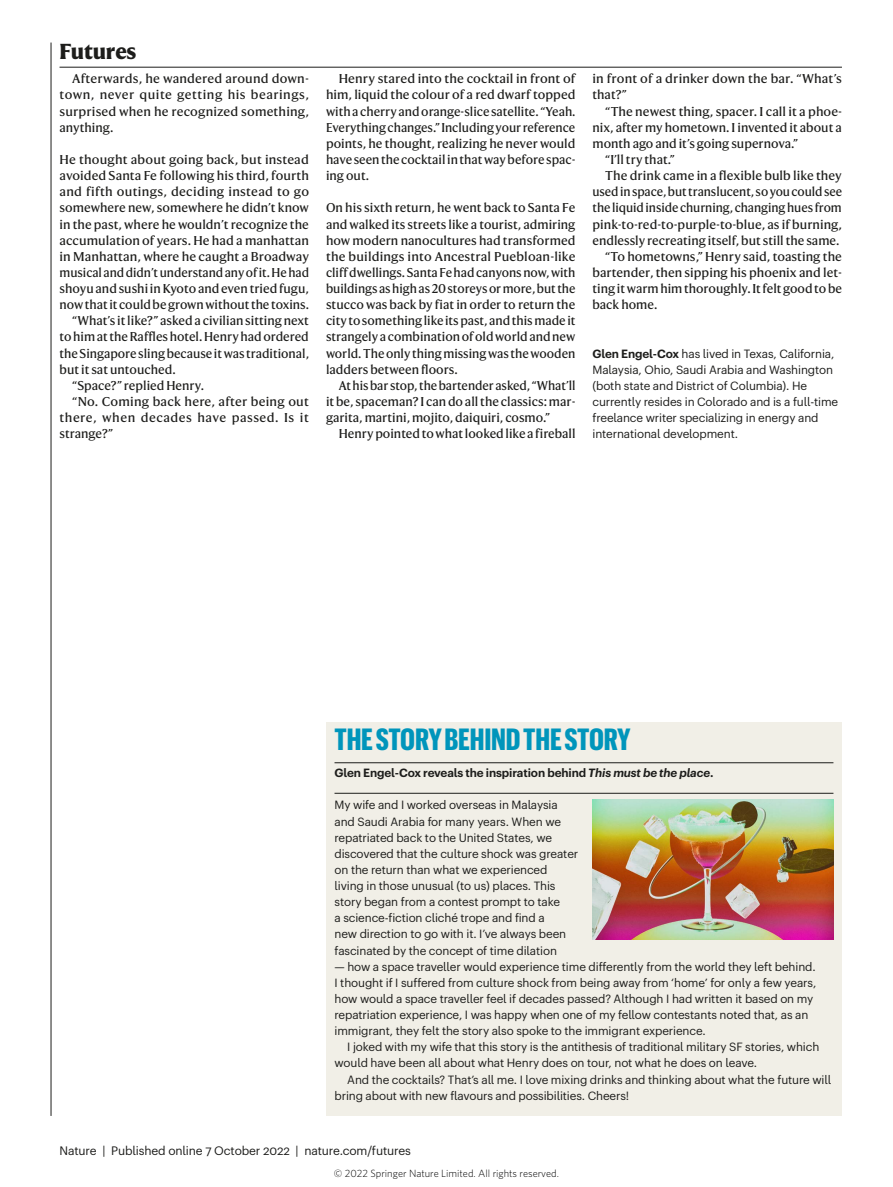
<style>
.page{position:relative;width:893px;height:1187px;background:#fff}
.page>*{position:absolute;margin:0;border:0;box-sizing:border-box;transform-origin:0 0}
.t1{font:700 30px "Graphik X Cond";letter-spacing:-.005em;color:#0095bb}
.t2{font:800 21px "Harding";letter-spacing:-.01em;color:#1d1d1b}
.t3{font:12.3px/16.2px "Harding Text";color:#1d1d1b;text-align:justify}
.t4{font:12.3px "Harding Text";letter-spacing:.02em;color:#1d1d1b}
.t5{font:12.3px "Harding Text";letter-spacing:.04em;color:#1d1d1b}
.t6{font:12px "Graphik Naturel";letter-spacing:-.01em;color:#1d1d1b}
.t7{font:11.7px/16px "Graphik Naturel";letter-spacing:-.01em;color:#1d1d1b}
.t8{font:600 11.7px "Graphik Naturel";letter-spacing:-.01em;color:#1d1d1b}
.t9{font:300 10.5px "Whitney";color:#000}
.s1{font-weight:600}
.s2{font-style:italic}
</style>
<div class="page">
<div style="left:326px;top:722px;width:516px;height:393px;background:#f1efe7"></div>
<hr style="left:334px;top:762px;width:499px;height:1px;background:#1d1d1b">
<hr style="left:334px;top:793px;width:499px;height:1px;background:#1d1d1b">
<img style="left:592px;top:799px;width:241px;height:140px">
<hr style="left:51px;top:43px;width:1px;height:1072px;background:#1d1d1b">
<hr style="left:60px;top:67px;width:782px;height:1px;background:#1d1d1b">
<h2 class="t2" style="left:60px;top:39px;width:78px">Futures</h2>
<p class="t3" style="left:60px;top:71px;width:251px;text-indent:13px">Afterwards, he wandered around down&shy;town, never quite getting his bearings, surprised when he recognized something, anything.</p>
<p class="t3" style="left:60px;top:152px;width:251px">He thought about going back, but instead</p>
<p class="t3" style="left:60px;top:168px;width:251px">avoided Santa Fe following his third, fourth</p>
<p class="t4" style="left:60px;top:184px;width:251px">and fifth outings, deciding instead to go</p>
<p class="t3" style="left:60px;top:200px;width:251px">somewhere new, somewhere he didn’t know</p>
<p class="t3" style="left:60px;top:216px;width:251px">in the past, where he wouldn’t recognize the</p>
<p class="t3" style="left:60px;top:232px;width:251px">accumulation of years. He had a manhattan</p>
<p class="t3" style="left:60px;top:248px;width:251px">in Manhattan, where he caught a Broadway</p>
<p class="t3" style="left:60px;top:264px;width:251px">musical and didn’t understand any of it. He had</p>
<p class="t3" style="left:60px;top:281px;width:251px">shoyu and sushi in Kyoto and even tried fugu,</p>
<p class="t3" style="left:60px;top:297px;width:251px">now that it could be grown without the toxins.</p>
<p class="t3" style="left:72px;top:313px;width:238px">“What’s it like?” asked a civilian sitting next</p>
<p class="t3" style="left:60px;top:329px;width:251px">to him at the Raffles hotel. Henry had ordered</p>
<p class="t3" style="left:60px;top:345px;width:251px">the Singapore sling because it was traditional,</p>
<p class="t3" style="left:60px;top:361px;width:118px">but it sat untouched.</p>
<p class="t3" style="left:72px;top:377px;width:133px">“Space?” replied Henry.</p>
<p class="t3" style="left:72px;top:393px;width:238px">“No. Coming back here, after being out</p>
<p class="t5" style="left:60px;top:410px;width:251px">there, when decades have passed. Is it</p>
<p class="t3" style="left:60px;top:426px;width:55px">strange?”</p>
<p class="t3" style="left:326px;top:71px;width:251px;text-indent:13px">Henry stared into the cocktail in front of him, liquid the colour of a red dwarf topped with a cherry and orange-slice satellite. “Yeah.<br>Everything changes.” Including your reference points, he thought, realizing he never would have seen the cocktail in that way before spac&shy;ing out.</p>
<p class="t3" style="left:326px;top:200px;width:251px">On his sixth return, he went back to Santa Fe and walked its streets like a tourist, admiring how modern nanocultures had transformed the buildings into Ancestral Puebloan-like cliff dwellings. Santa Fe had canyons now, with buildings as high as 20 storeys or more, but the stucco was back by fiat in order to return the city to something like its past, and this made it strangely a combination of old world and new world. The only thing missing was the wooden ladders between floors.</p>
<p class="t3" style="left:326px;top:377px;width:251px;text-indent:13px">At his bar stop, the bartender asked, “What’ll it be, spaceman? I can do all the classics: mar&shy;garita, martini, mojito, daiquiri, cosmo.”</p>
<p class="t3" style="left:339px;top:426px;width:238px">Henry pointed to what looked like a fireball</p>
<p class="t3" style="left:592px;top:71px;width:251px">in front of a drinker down the bar. “What’s that?”</p>
<p class="t3" style="left:605px;top:103px;width:238px">“The newest thing, spacer. I call it a phoe-</p>
<p class="t3" style="left:592px;top:119px;width:251px">nix, after my hometown. I invented it about a</p>
<p class="t3" style="left:592px;top:135px;width:207px">month ago and it’s going supernova.”</p>
<p class="t3" style="left:605px;top:152px;width:71px">“I’ll try that.”</p>
<p class="t3" style="left:605px;top:168px;width:238px">The drink came in a flexible bulb like they</p>
<p class="t3" style="left:592px;top:184px;width:251px">used in space, but translucent, so you could see</p>
<p class="t3" style="left:592px;top:200px;width:251px">the liquid inside churning, changing hues from</p>
<p class="t3" style="left:592px;top:216px;width:251px">pink-to-red-to-purple-to-blue, as if burning,</p>
<p class="t3" style="left:592px;top:232px;width:249px">endlessly recreating itself, but still the same.</p>
<p class="t3" style="left:605px;top:248px;width:238px">“To hometowns,” Henry said, toasting the</p>
<p class="t3" style="left:592px;top:264px;width:251px">bartender, then sipping his phoenix and let-</p>
<p class="t3" style="left:592px;top:281px;width:251px">ting it warm him thoroughly. It felt good to be</p>
<p class="t3" style="left:592px;top:297px;width:66px">back home.</p>
<p class="t7" style="left:592px;top:344px;width:247px"><span class="s1">Glen Engel-Cox</span> has lived in Texas, California, Malaysia, Ohio, Saudi Arabia and Washington (both state and District of Columbia). He currently resides in Colorado and is a full-time freelance writer specializing in energy and international development.</p>
<h1 class="t1" style="left:335px;top:718px;width:298px">THE STORY BEHIND THE STORY</h1>
<p class="t8" style="left:334px;top:763px;width:380px">Glen Engel-Cox reveals the inspiration behind <span class="s2">This must be the place</span>.</p>
<p class="t7" style="left:334px;top:796px;width:245px">My wife and I worked overseas in Malaysia and Saudi Arabia for many years. When we repatriated back to the United States, we discovered that the culture shock was greater on the return than what we experienced living in those unusual (to us) places. This story began from a contest prompt to take<br>a science-fiction cliché trope and find a<br>new direction to go with it. I’ve always been fascinated by the concept of time dilation</p>
<p class="t7" style="left:334px;top:957px;width:483px">— how a space traveller would experience time differently from the world they left behind.<br>I thought if I suffered from culture shock from being away from ‘home’ for only a few years, how would a space traveller feel if decades passed? Although I had written it based on my repatriation experience, I was happy when one of my fellow contestants noted that, as an immigrant, they felt the story also spoke to the immigrant experience.</p>
<p class="t7" style="left:334px;top:1038px;width:486px;text-indent:13px">I joked with my wife that this story is the antithesis of traditional military SF stories, which would have been all about what Henry does on tour, not what he does on leave.</p>
<p class="t7" style="left:334px;top:1070px;width:498px;text-indent:13px">And the cocktails? That’s all me. I love mixing drinks and thinking about what the future will bring about with new flavours and possibilities. Cheers!</p>
<p class="t6" style="left:60px;top:1141px;width:353px">Nature | Published online 7 October 2022 | nature.com/futures</p>
<p class="t9" style="left:334px;top:1166px;width:226px">© 2022 Springer Nature Limited. All rights reserved.</p>
</div>
